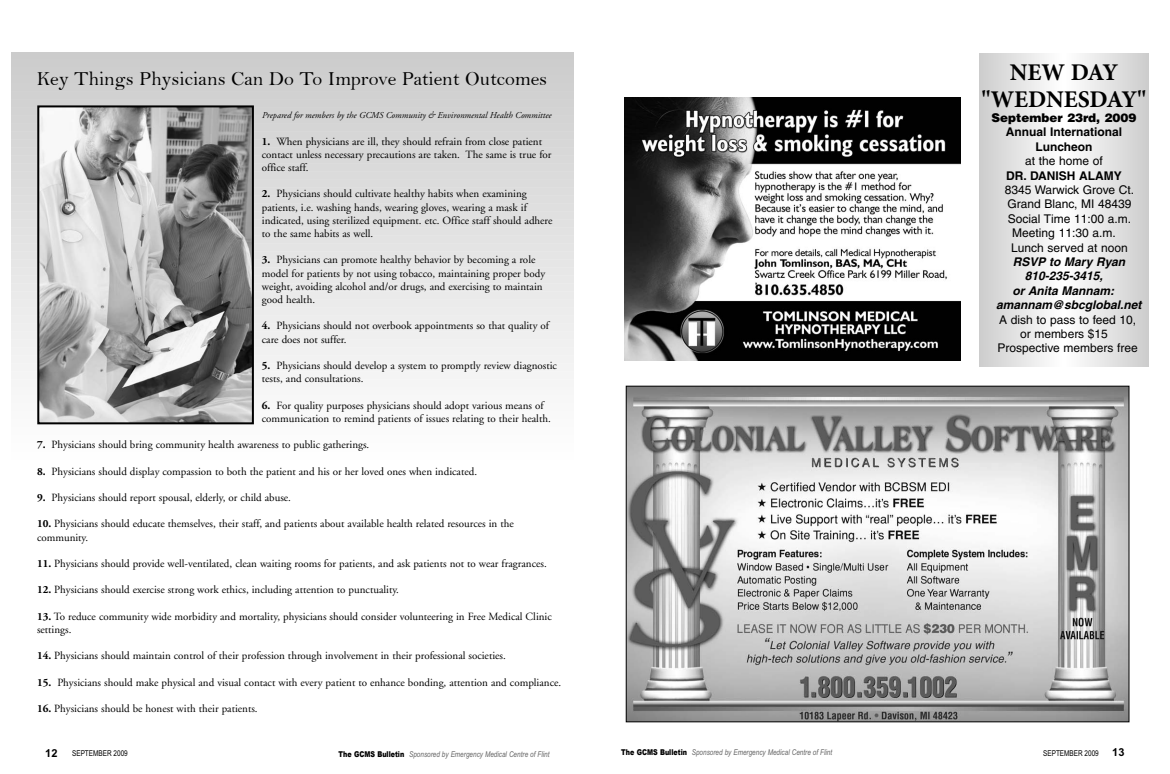
<style>
.page{position:relative;width:1170px;height:774px;background:#fff}
.page>*{position:absolute;margin:0;border:0;box-sizing:border-box;transform-origin:0 0}
.t1{font:700 24px/27px "Minion Pro";letter-spacing:-.005em;color:#000;text-align:center}
.t2{font:20px "Bell";color:#000}
.t3{font:12px "Helvetica";color:#000}
.t4{font:italic 700 12px "Helvetica";color:#000}
.t5{font:700 12px/14.4px "Helvetica";color:#000;text-align:center}
.t6{font:900 12px "Helvetica";color:#000}
.t7{font:11px/13.2px "Adobe Garamond";color:#000}
.t8{font:700 11px "Arial";color:#000}
.t9{font:italic 9px "Adobe Garamond";color:#000}
.t10{font:italic 8px "Arial";color:#666;scale:.8 1}
.t11{font:8px "Arial";color:#000;scale:.8 1}
.s1{font-weight:700}
.s2{font-weight:900;font-style:normal;color:#000}
.s3{font-weight:700;font-size:11px}
</style>
<div class="page">
<div style="left:12px;top:53px;width:561px;height:8px;background:#ccc"></div>
<div style="left:12px;top:59px;width:561px;height:10px;background:#cdcdcd"></div>
<div style="left:12px;top:67px;width:561px;height:10px;background:#cecece"></div>
<div style="left:12px;top:75px;width:561px;height:10px;background:#cfcfcf"></div>
<div style="left:12px;top:83px;width:561px;height:10px;background:#d0d0d0"></div>
<div style="left:12px;top:91px;width:561px;height:10px;background:#d1d1d1"></div>
<div style="left:12px;top:99px;width:561px;height:10px;background:#d2d2d2"></div>
<div style="left:12px;top:107px;width:561px;height:10px;background:#d3d3d3"></div>
<div style="left:12px;top:115px;width:561px;height:10px;background:#d4d4d4"></div>
<div style="left:12px;top:123px;width:561px;height:10px;background:#d5d5d5"></div>
<div style="left:12px;top:131px;width:561px;height:10px;background:#d6d6d6"></div>
<div style="left:12px;top:139px;width:561px;height:10px;background:#d7d7d7"></div>
<div style="left:12px;top:147px;width:561px;height:10px;background:#d8d8d8"></div>
<div style="left:12px;top:155px;width:561px;height:10px;background:#d9d9d9"></div>
<div style="left:12px;top:163px;width:561px;height:10px;background:#dadada"></div>
<div style="left:12px;top:171px;width:561px;height:10px;background:#dbdbdb"></div>
<div style="left:12px;top:179px;width:561px;height:10px;background:#dcdcdc"></div>
<div style="left:12px;top:187px;width:561px;height:10px;background:#ddd"></div>
<div style="left:12px;top:195px;width:561px;height:10px;background:#dedede"></div>
<div style="left:12px;top:203px;width:561px;height:10px;background:#dfdfdf"></div>
<div style="left:12px;top:211px;width:561px;height:10px;background:#e0e0e0"></div>
<div style="left:12px;top:219px;width:561px;height:9px;background:#e1e1e1"></div>
<div style="left:12px;top:227px;width:561px;height:9px;background:#e2e2e2"></div>
<div style="left:12px;top:235px;width:561px;height:9px;background:#e3e3e3"></div>
<div style="left:12px;top:243px;width:561px;height:9px;background:#e4e4e4"></div>
<div style="left:12px;top:251px;width:561px;height:9px;background:#e5e5e5"></div>
<div style="left:12px;top:259px;width:561px;height:9px;background:#e6e6e6"></div>
<div style="left:12px;top:267px;width:561px;height:9px;background:#e7e7e7"></div>
<div style="left:12px;top:275px;width:561px;height:9px;background:#e8e8e8"></div>
<div style="left:12px;top:283px;width:561px;height:9px;background:#e9e9e9"></div>
<div style="left:12px;top:291px;width:561px;height:9px;background:#eaeaea"></div>
<div style="left:12px;top:299px;width:561px;height:9px;background:#ebebeb"></div>
<div style="left:12px;top:307px;width:561px;height:9px;background:#ececec"></div>
<div style="left:12px;top:315px;width:561px;height:9px;background:#ededed"></div>
<div style="left:12px;top:323px;width:561px;height:9px;background:#eee"></div>
<div style="left:12px;top:331px;width:561px;height:9px;background:#efefef"></div>
<div style="left:12px;top:339px;width:561px;height:9px;background:#f0f0f0"></div>
<div style="left:12px;top:347px;width:561px;height:9px;background:#f1f1f1"></div>
<div style="left:12px;top:355px;width:561px;height:9px;background:#f2f2f2"></div>
<div style="left:12px;top:363px;width:561px;height:9px;background:#f3f3f3"></div>
<div style="left:12px;top:371px;width:561px;height:9px;background:#f4f4f4"></div>
<div style="left:12px;top:379px;width:561px;height:9px;background:#f5f5f5"></div>
<div style="left:12px;top:387px;width:561px;height:9px;background:#f6f6f6"></div>
<div style="left:12px;top:395px;width:561px;height:9px;background:#f7f7f7"></div>
<div style="left:12px;top:403px;width:561px;height:9px;background:#f8f8f8"></div>
<div style="left:12px;top:411px;width:561px;height:9px;background:#f9f9f9"></div>
<div style="left:12px;top:419px;width:561px;height:9px;background:#fafafa"></div>
<div style="left:12px;top:427px;width:561px;height:9px;background:#fbfbfb"></div>
<img style="left:628px;top:388px;width:500px;height:332px">
<img style="left:624px;top:97px;width:337px;height:264px">
<img style="left:40px;top:108px;width:211px;height:313px">
<div style="left:37px;top:105px;width:217px;height:319px;border:2px solid #000"></div>
<div style="left:983px;top:53px;width:162px;height:313px;background:#cfcfcf"></div>
<div style="left:990px;top:53px;width:148px;height:313px;background:#d3d3d3"></div>
<div style="left:996px;top:53px;width:135px;height:313px;background:#d7d7d7"></div>
<div style="left:1003px;top:53px;width:122px;height:313px;background:#dbdbdb"></div>
<div style="left:1009px;top:53px;width:109px;height:313px;background:#dfdfdf"></div>
<div style="left:1016px;top:53px;width:96px;height:313px;background:#e3e3e3"></div>
<div style="left:1023px;top:53px;width:82px;height:313px;background:#e7e7e7"></div>
<div style="left:1029px;top:53px;width:69px;height:313px;background:#ebebeb"></div>
<div style="left:1036px;top:53px;width:56px;height:313px;background:#efefef"></div>
<div style="left:1042px;top:53px;width:43px;height:313px;background:#f3f3f3"></div>
<div style="left:1049px;top:53px;width:30px;height:313px;background:#f7f7f7"></div>
<div style="left:1056px;top:53px;width:16px;height:313px;background:#fbfbfb"></div>
<hr style="left:1062px;top:53px;width:3px;height:313px;background:#fff">
<h2 class="t2" style="left:37px;top:68px;width:512px">Key Things Physicians Can Do To Improve Patient Outcomes</h2>
<p class="t9" style="left:262px;top:111px;width:291px">Prepared for members by the GCMS Community &amp; Environmental Health Committee</p>
<p class="t7" style="left:262px;top:135px;width:291px"><span class="s1">1.</span> When physicians are ill, they should refrain from close patient contact unless necessary precautions are taken. The same is true for office staff.</p>
<p class="t7" style="left:262px;top:188px;width:292px"><span class="s1">2.</span> Physicians should cultivate healthy habits when examining patients, i.e. washing hands, wearing gloves, wearing a mask if indicated, using sterilized equipment. etc. Office staff should adhere to the same habits as well.</p>
<p class="t7" style="left:262px;top:254px;width:285px"><span class="s1">3.</span> Physicians can promote healthy behavior by becoming a role model for patients by not using tobacco, maintaining proper body weight, avoiding alcohol and/or drugs, and exercising to maintain good health.</p>
<p class="t7" style="left:262px;top:320px;width:289px"><span class="s1">4.</span> Physicians should not overbook appointments so that quality of care does not suffer.</p>
<p class="t7" style="left:262px;top:360px;width:297px"><span class="s1">5.</span> Physicians should develop a system to promptly review diagnostic tests, and consultations.</p>
<p class="t7" style="left:262px;top:399px;width:290px"><span class="s1">6.</span> For quality purposes physicians should adopt various means of communication to remind patients of issues relating to their health.</p>
<p class="t7" style="left:37px;top:439px;width:334px"><span class="s1">7.</span> Physicians should bring community health awareness to public gatherings.</p>
<p class="t7" style="left:37px;top:465px;width:442px"><span class="s1">8.</span> Physicians should display compassion to both the patient and his or her loved ones when indicated.</p>
<p class="t7" style="left:37px;top:492px;width:256px"><span class="s1">9.</span> Physicians should report spousal, elderly, or child abuse.</p>
<p class="t7" style="left:37px;top:518px;width:478px"><span class="s1">10.</span> Physicians should educate themselves, their staff, and patients about available health related resources in the community.</p>
<p class="t7" style="left:37px;top:558px;width:511px"><span class="s1">11.</span> Physicians should provide well-ventilated, clean waiting rooms for patients, and ask patients not to wear fragrances.</p>
<p class="t7" style="left:37px;top:584px;width:364px"><span class="s1">12.</span> Physicians should exercise strong work ethics, including attention to punctuality.</p>
<p class="t7" style="left:37px;top:611px;width:516px"><span class="s1">13.</span> To reduce community wide morbidity and mortality, physicians should consider volunteering in Free Medical Clinic settings.</p>
<p class="t7" style="left:37px;top:650px;width:470px"><span class="s1">14.</span> Physicians should maintain control of their profession through involvement in their professional societies.</p>
<p class="t7" style="left:37px;top:677px;width:526px"><span class="s1">15.</span> Physicians should make physical and visual contact with every patient to enhance bonding, attention and compliance.</p>
<p class="t7" style="left:37px;top:703px;width:222px"><span class="s1">16.</span> Physicians should be honest with their patients.</p>
<h1 class="t1" style="left:982px;top:61px;width:166px">NEW DAY "WEDNESDAY"</h1>
<p class="t6" style="left:991px;top:113px;width:147px">September 23rd, 2009</p>
<p class="t5" style="left:1006px;top:126px;width:118px">Annual International<br>Luncheon</p>
<p class="t3" style="left:1025px;top:157px;width:79px">at the home of</p>
<p class="t5" style="left:1006px;top:169px;width:117px">DR. DANISH ALAMY</p>
<p class="t3" style="left:1005px;top:185px;width:131px">8345 Warwick Grove Ct.</p>
<p class="t3" style="left:1007px;top:200px;width:126px">Grand Blanc, MI 48439</p>
<p class="t3" style="left:1008px;top:214px;width:125px">Social Time 11:00 a.m.</p>
<p class="t3" style="left:1012px;top:229px;width:105px">Meeting 11:30 a.m.</p>
<p class="t3" style="left:1011px;top:243px;width:118px">Lunch served at noon</p>
<p class="t4" style="left:1013px;top:257px;width:116px">RSVP to Mary Ryan</p>
<p class="t4" style="left:1025px;top:272px;width:82px">810-235-3415,</p>
<p class="t4" style="left:1012px;top:286px;width:106px">or Anita Mannam:</p>
<p class="t4" style="left:996px;top:301px;width:149px">amannam@sbcglobal.net</p>
<p class="t3" style="left:999px;top:315px;width:139px">A dish to pass to feed 10,</p>
<p class="t3" style="left:1020px;top:329px;width:89px">or members $15</p>
<p class="t3" style="left:997px;top:344px;width:142px">Prospective members free</p>
<p class="t8" style="left:45px;top:749px;width:14px">12</p>
<p class="t11" style="left:72px;top:751px;width:71px">SEPTEMBER-2009</p>
<p class="t10" style="left:338px;top:751px;width:268px"><span class="s2">The GCMS Bulletin</span> Sponsored-by-Emergency-Medical-Centre-of-Flint-</p>
<p class="t10" style="left:621px;top:749px;width:268px"><span class="s2">The GCMS Bulletin</span> Sponsored-by-Emergency-Medical-Centre-of-Flint-</p>
<p class="t11" style="left:1043px;top:751px;width:103px">SEPTEMBER-2009 <span class="s3">13</span></p>
</div>
